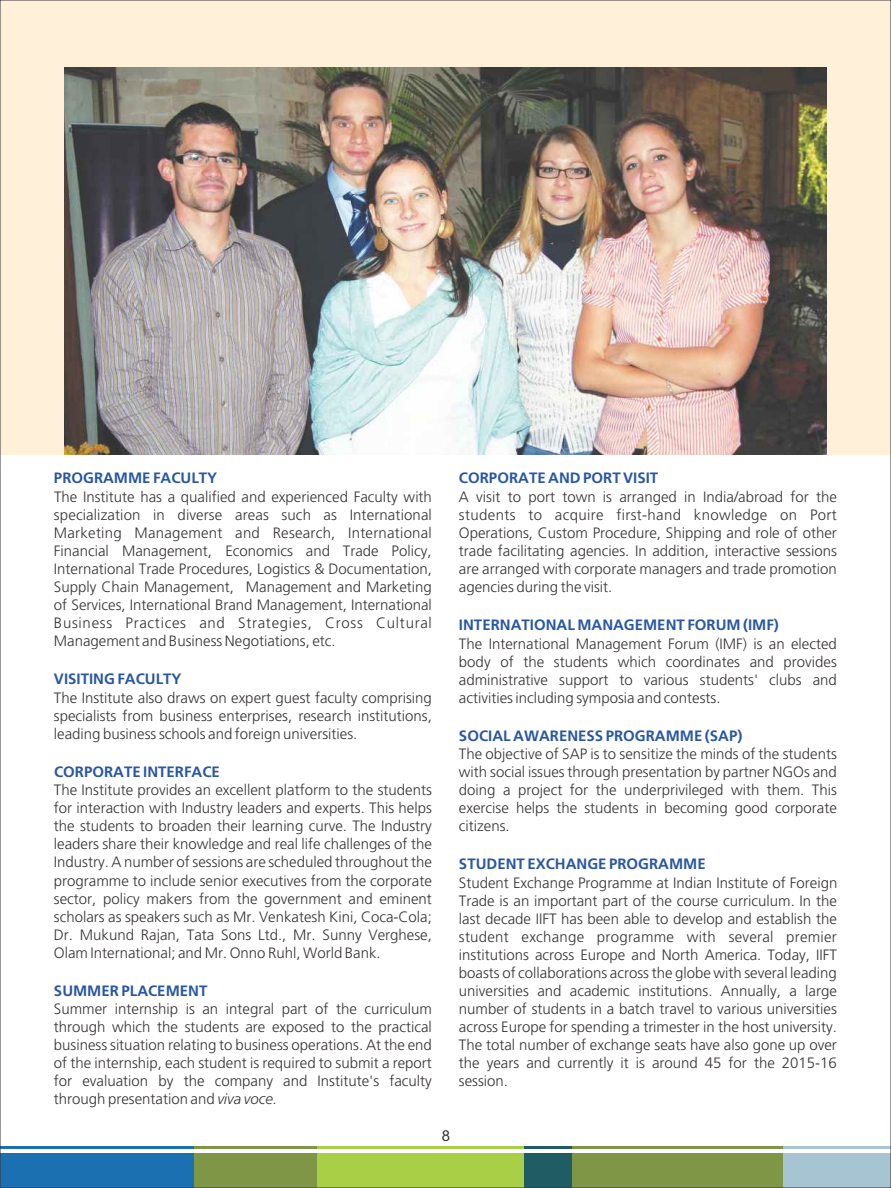
<style>
.page{position:relative;width:891px;height:1188px;background:#fff}
.page>*{position:absolute;margin:0;border:0;box-sizing:border-box;transform-origin:0 0}
.t1{font:300 15px/18px "Frutiger CE";color:#383336;text-align:justify}
.t2{font:700 15px "Frutiger CE";color:#2957a3}
.t3{font:15px "Arial";color:#383336}
.s1{font-style:italic}
</style>
<div class="page">
<div style="left:0;top:0;width:891px;height:454px;background:#fff0d9"></div>
<div style="left:0;top:1154px;width:194px;height:34px;background:#1a70b0"></div>
<hr style="left:0;top:1146px;width:194px;height:3px;background:#1a70b0">
<div style="left:194px;top:1154px;width:123px;height:34px;background:#809647"></div>
<hr style="left:194px;top:1146px;width:123px;height:3px;background:#809647">
<div style="left:317px;top:1154px;width:208px;height:34px;background:#a8cf45"></div>
<hr style="left:317px;top:1146px;width:208px;height:3px;background:#a8cf45">
<div style="left:525px;top:1154px;width:47px;height:34px;background:#1f5c63"></div>
<hr style="left:525px;top:1146px;width:47px;height:3px;background:#1f5c63">
<div style="left:572px;top:1154px;width:211px;height:34px;background:#809647"></div>
<hr style="left:572px;top:1146px;width:211px;height:3px;background:#809647">
<div style="left:783px;top:1154px;width:108px;height:34px;background:#a6c4d1"></div>
<hr style="left:783px;top:1146px;width:108px;height:3px;background:#a6c4d1">
<img style="left:65px;top:67px;width:761px;height:387px">
<p class="t2" style="left:54px;top:472px;width:165px">PROGRAMME FACULTY</p>
<p class="t1" style="left:54px;top:489px;width:380px">The Institute has a qualified and experienced Faculty with specialization in diverse areas such as International Marketing Management and Research, International Financial Management, Economics and Trade Policy, International Trade Procedures, Logistics &amp; Documentation, Supply Chain Management, Management and Marketing of Services, International Brand Management, International Business Practices and Strategies, Cross Cultural Management and Business Negotiations, etc.</p>
<p class="t2" style="left:54px;top:673px;width:129px">VISITING FACULTY</p>
<p class="t1" style="left:54px;top:690px;width:379px">The Institute also draws on expert guest faculty comprising specialists from business enterprises, research institutions, leading business schools and foreign universities.</p>
<p class="t2" style="left:54px;top:766px;width:167px">CORPORATE INTERFACE</p>
<p class="t1" style="left:54px;top:782px;width:380px">The Institute provides an excellent platform to the students for interaction with Industry leaders and experts. This helps the students to broaden their learning curve. The Industry leaders share their knowledge and real life challenges of the Industry. A number of sessions are scheduled throughout the programme to include senior executives from the corporate sector, policy makers from the government and eminent scholars as speakers such as Mr. Venkatesh Kini, Coca-Cola; Dr. Mukund Rajan, Tata Sons Ltd., Mr. Sunny Verghese, Olam International; and Mr. Onno Ruhl, World Bank.</p>
<p class="t2" style="left:54px;top:985px;width:155px">SUMMER PLACEMENT</p>
<p class="t1" style="left:54px;top:1001px;width:380px">Summer internship is an integral part of the curriculum through which the students are exposed to the practical business situation relating to business operations. At the end of the internship, each student is required to submit a report for evaluation by the company and Institute's faculty through presentation and <span class="s1">viva voce.</span></p>
<p class="t2" style="left:459px;top:472px;width:201px">CORPORATE AND PORT VISIT</p>
<p class="t1" style="left:459px;top:489px;width:380px">A visit to port town is arranged in India/abroad for the students to acquire first-hand knowledge on Port Operations, Custom Procedure, Shipping and role of other trade facilitating agencies. In addition, interactive sessions are arranged with corporate managers and trade promotion agencies during the visit.</p>
<p class="t2" style="left:459px;top:619px;width:321px">INTERNATIONAL MANAGEMENT FORUM (IMF)</p>
<p class="t1" style="left:459px;top:636px;width:380px">The International Management Forum (IMF) is an elected body of the students which coordinates and provides administrative support to various students' clubs and activities including symposia and contests.</p>
<p class="t2" style="left:459px;top:730px;width:285px">SOCIAL AWARENESS PROGRAMME (SAP)</p>
<p class="t1" style="left:459px;top:746px;width:380px">The objective of SAP is to sensitize the minds of the students with social issues through presentation by partner NGOs and doing a project for the underprivileged with them. This exercise helps the students in becoming good corporate citizens.</p>
<p class="t2" style="left:459px;top:858px;width:248px">STUDENT EXCHANGE PROGRAMME</p>
<p class="t1" style="left:459px;top:875px;width:380px">Student Exchange Programme at Indian Institute of Foreign Trade is an important part of the course curriculum. In the last decade IIFT has been able to develop and establish the student exchange programme with several premier institutions across Europe and North America. Today, IIFT boasts of collaborations across the globe with several leading universities and academic institutions. Annually, a large number of students in a batch travel to various universities across Europe for spending a trimester in the host university.<br>The total number of exchange seats have also gone up over the years and currently it is around 45 for the 2015-16 session.</p>
<p class="t3" style="left:442px;top:1130px;width:10px">8</p>
</div>
